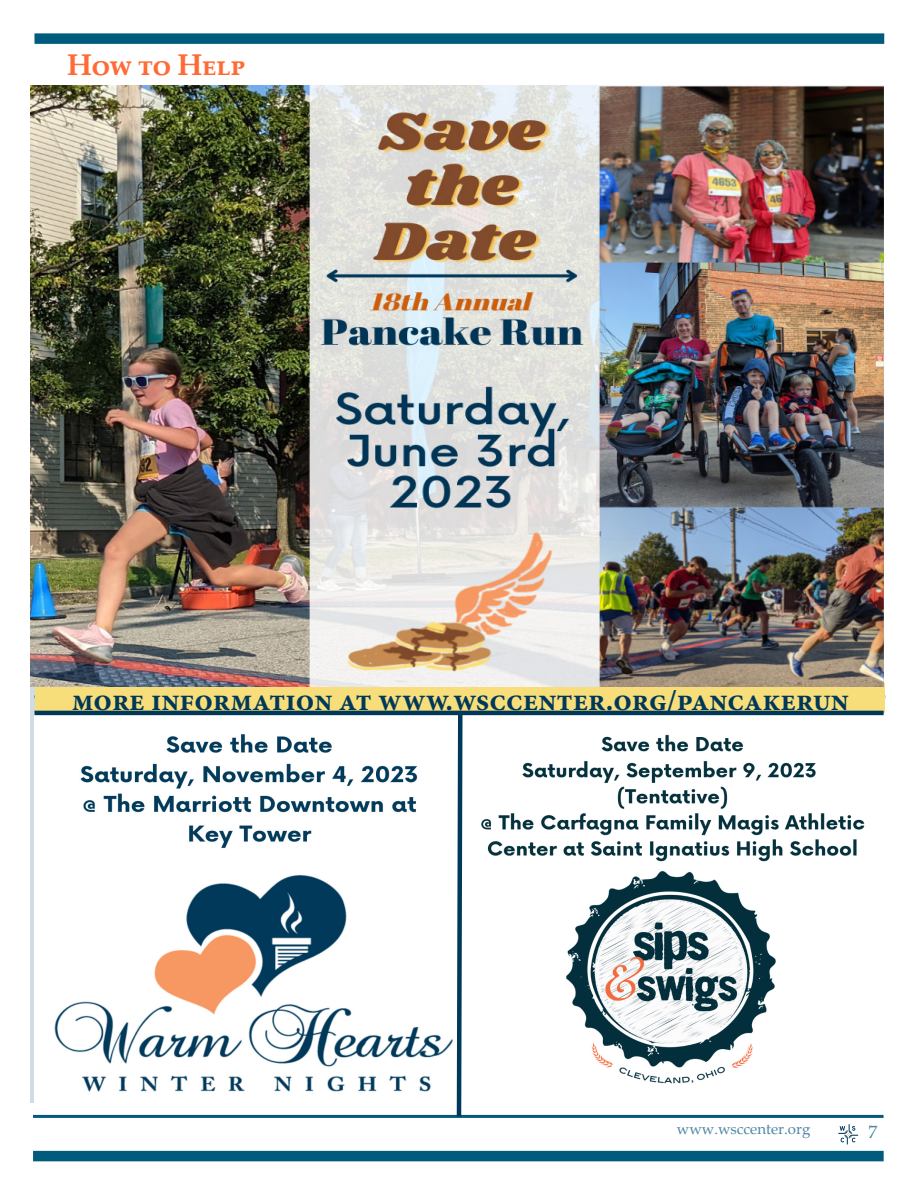
<style>
.page{position:relative;width:918px;height:1188px;background:#fff}
.page>*{position:absolute;margin:0;border:0;box-sizing:border-box;transform-origin:0 0}
.t1{font:700 30px "Minion Pro";color:#003859}
.t2{font:700 30px "Palatino Linotype";color:#ff6b36}
.t3{font:18px "Palatino Linotype";color:#4f85a3}
.t4{font:15px "Palatino Linotype";color:#4f85a3}
</style>
<div class="page">
<div style="left:33px;top:1151px;width:851px;height:10px;background:#015b7d"></div>
<hr style="left:33px;top:1115px;width:851px;height:3px;background:#015b7d">
<div style="left:34px;top:33px;width:850px;height:11px;background:#015b7d"></div>
<svg style="left:838px;top:1124px;width:20px;height:20px"></svg>
<div style="left:35px;top:684px;width:850px;height:29px;background:#f8de7b"></div>
<img style="left:31px;top:85px;width:852px;height:602px">
<img style="left:35px;top:715px;width:846px;height:377px">
<svg style="left:454px;top:710px;width:11px;height:408px"></svg>
<hr style="left:34px;top:711px;width:850px;height:4px;background:#003859">
<p class="t2" style="left:67px;top:44px;width:180px">How to Help</p>
<p class="t1" style="left:72px;top:679px;width:779px">more information at www.wsccenter.org/pancakerun</p>
<p class="t4" style="left:677px;top:1119px;width:135px">www.wsccenter.org</p>
<p class="t3" style="left:868px;top:1119px;width:10px">7</p>
</div>
